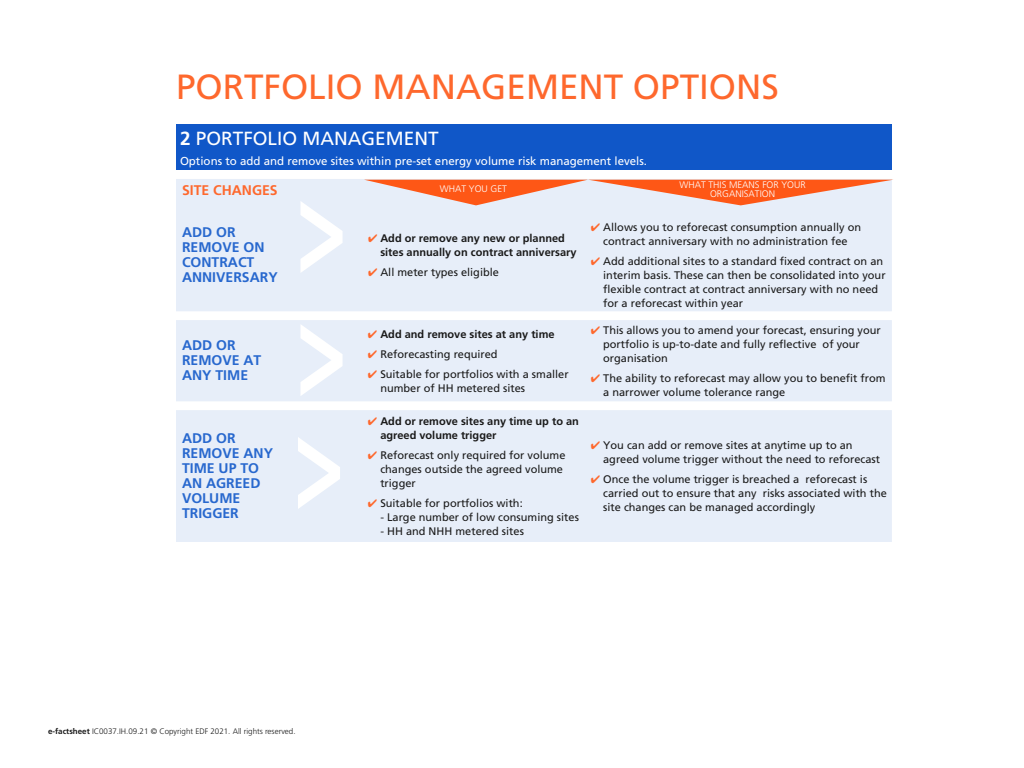
<style>
.page{position:relative;width:1024px;height:768px;background:#fff}
.page>*{position:absolute;margin:0;border:0;box-sizing:border-box;transform-origin:0 0}
.t1{font:35px "Frutiger";color:#fe682d}
.t2{font:19px "Frutiger";color:#fff}
.t3{font:700 14px/15px "Frutiger";color:#2868ce}
.t4{font:700 14px "Frutiger";color:#fe682d}
.t5{font:11.5px "Frutiger";color:#fff}
.t6{font:11px/14px "Frutiger";color:#1a1a1a}
.t7{font:700 11px/14px "Frutiger";color:#1a1a1a}
.t8{font:300 9.5px/9px "Frutiger";color:#fff;text-align:center}
.t9{font:300 8px "Frutiger";color:#1a1a1a}
.s1{font-weight:700}
.s2{color:#fe682d}
</style>
<div class="page">
<div style="left:176px;top:125px;width:716px;height:45px;background:#1057c8"></div>
<div style="left:176px;top:179px;width:716px;height:363px;background:#e7eef9"></div>
<svg style="left:300px;top:201px;width:43px;height:72px"></svg>
<svg style="left:364px;top:180px;width:528px;height:25px;background:#f2a286"></svg>
<svg style="left:300px;top:324px;width:43px;height:72px"></svg>
<svg style="left:298px;top:437px;width:42px;height:72px"></svg>
<h1 class="t1" style="left:176px;top:66px;width:604px">PORTFOLIO MANAGEMENT OPTIONS</h1>
<h2 class="t2" style="left:180px;top:127px;width:260px"><span class="s1">2</span> PORTFOLIO MANAGEMENT</h2>
<p class="t5" style="left:180px;top:154px;width:469px">Options to add and remove sites within pre-set energy volume risk management levels.</p>
<p class="t4" style="left:182px;top:182px;width:97px">SITE CHANGES</p>
<p class="t3" style="left:182px;top:225px;width:97px">ADD OR<br>REMOVE ON<br>CONTRACT<br>ANNIVERSARY</p>
<p class="t3" style="left:182px;top:338px;width:81px">ADD OR<br>REMOVE AT<br>ANY TIME</p>
<p class="t3" style="left:182px;top:431px;width:93px">ADD OR<br>REMOVE ANY<br>TIME UP TO<br>AN AGREED<br>VOLUME<br>TRIGGER</p>
<p class="t8" style="left:440px;top:184px;width:69px">WHAT YOU GET</p>
<p class="t8" style="left:679px;top:180px;width:128px">WHAT THIS MEANS FOR YOUR<br>ORGANISATION</p>
<p class="t7" style="left:380px;top:231px;width:198px;text-indent:-12px"><span class="s2">✔</span> Add or remove any new or planned sites annually on contract anniversary</p>
<p class="t6" style="left:368px;top:265px;width:132px"><span class="s2">✔</span> All meter types eligible</p>
<p class="t7" style="left:368px;top:327px;width:188px"><span class="s2">✔</span> Add and remove sites at any time</p>
<p class="t6" style="left:368px;top:347px;width:131px"><span class="s2">✔</span> Reforecasting required</p>
<p class="t6" style="left:380px;top:367px;width:190px;text-indent:-12px"><span class="s2">✔</span> Suitable for portfolios with a smaller number of HH metered sites</p>
<p class="t7" style="left:380px;top:414px;width:200px;text-indent:-12px"><span class="s2">✔</span> Add or remove sites any time up to an agreed volume trigger</p>
<p class="t6" style="left:380px;top:448px;width:187px;text-indent:-12px"><span class="s2">✔</span> Reforecast only required for volume changes outside the agreed volume trigger</p>
<p class="t6" style="left:368px;top:496px;width:156px"><span class="s2">✔</span> Suitable for portfolios with:</p>
<p class="t6" style="left:380px;top:510px;width:200px">- Large number of low consuming sites</p>
<p class="t6" style="left:380px;top:524px;width:145px">- HH and NHH metered sites</p>
<p class="t6" style="left:591px;top:220px;width:272px;text-align:center"><span class="s2">✔</span> Allows you to reforecast consumption annually on contract anniversary with no administration fee</p>
<p class="t6" style="left:603px;top:254px;width:284px;text-indent:-12px"><span class="s2">✔</span> Add additional sites to a standard fixed contract on an interim basis. These can then be consolidated into your flexible contract at contract anniversary with no need for a reforecast within year</p>
<p class="t6" style="left:603px;top:323px;width:279px;text-indent:-12px"><span class="s2">✔</span> This allows you to amend your forecast, ensuring your portfolio is up-to-date and fully reflective of your organisation</p>
<p class="t6" style="left:603px;top:371px;width:284px;text-indent:-12px"><span class="s2">✔</span> The ability to reforecast may allow you to benefit from a narrower volume tolerance range</p>
<p class="t6" style="left:603px;top:438px;width:278px;text-indent:-12px"><span class="s2">✔</span> You can add or remove sites at anytime up to an agreed volume trigger without the need to reforecast</p>
<p class="t6" style="left:603px;top:472px;width:285px;text-indent:-12px"><span class="s2">✔</span> Once the volume trigger is breached a reforecast is carried out to ensure that any risks associated with the site changes can be managed accordingly</p>
<p class="t9" style="left:48px;top:727px;width:249px"><span class="s1">e-factsheet</span> IC0037.IH.09.21 © Copyright EDF 2021. All rights reserved.</p>
</div>
